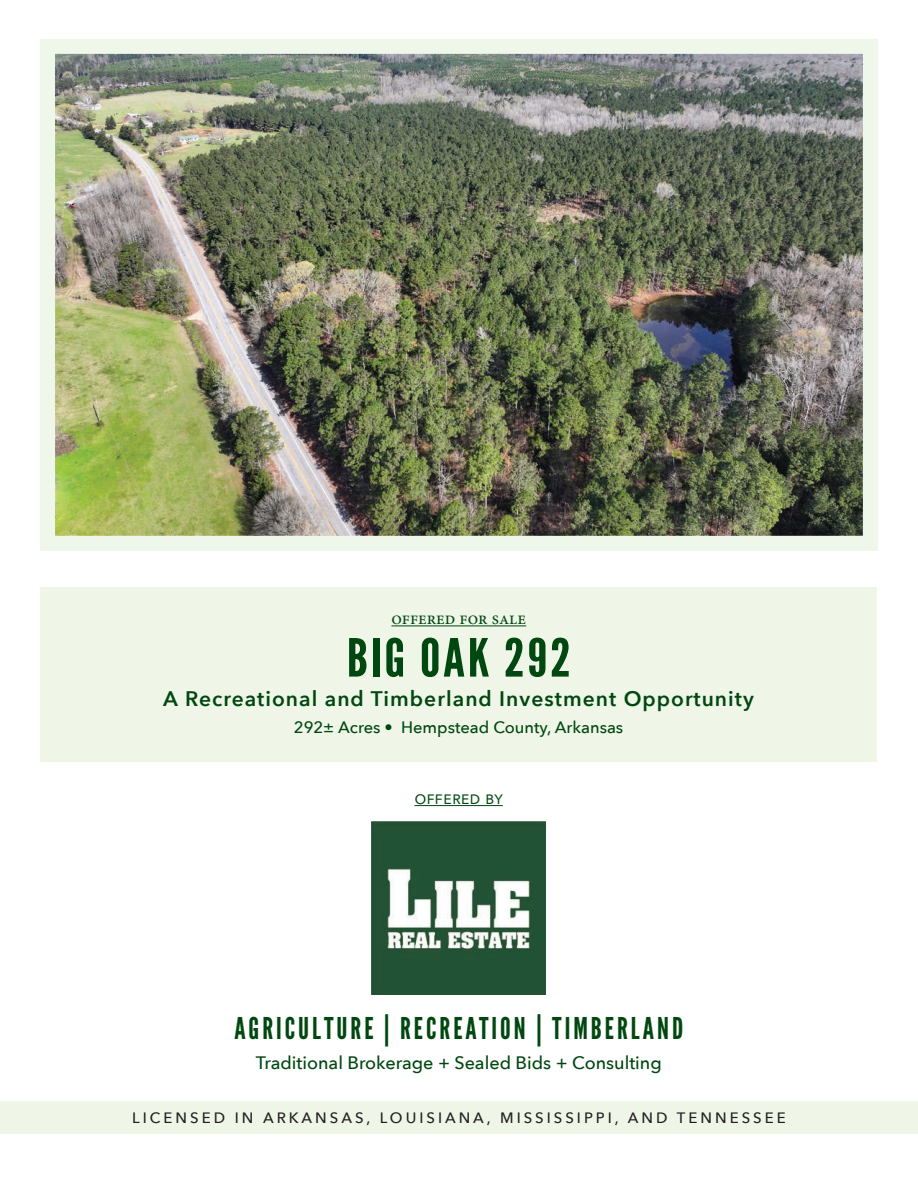
<style>
.page{position:relative;width:918px;height:1188px;background:#fff}
.page>*{position:absolute;margin:0;border:0;box-sizing:border-box;transform-origin:0 0}
.t1{font:52.5px "League Gothic";letter-spacing:.05em;color:#004710;scale:1.1 1}
.t2{font:30px "League Gothic";letter-spacing:.1em;color:#004710}
.t3{font:600 21px "Avenir Next";letter-spacing:.05em;color:#004710}
.t4{font:500 18px "Avenir Next";color:#004710}
.t5{font:18px "Minion Pro";color:#004710}
.t6{font:18px "Avenir Next";color:#004710}
.t7{font:500 16.5px "Avenir Next";color:#004710}
.t8{font:500 15px "Avenir Next";letter-spacing:.2em;color:#231f20}
</style>
<div class="page">
<img style="left:56px;top:55px;width:806px;height:480px">
<div style="left:40px;top:39px;width:838px;height:512px;border:15px solid #eff6ea"></div>
<div style="left:0;top:1102px;width:918px;height:32px;background:#eff6e8"></div>
<div style="left:40px;top:588px;width:837px;height:174px;background:#eff6e8"></div>
<hr style="left:391px;top:625px;width:135px;height:1px;background:#004710">
<img style="left:372px;top:821px;width:173px;height:174px">
<hr style="left:414px;top:805px;width:89px;height:1px;background:#004710">
<p class="t5" style="left:391px;top:606px;width:136px">offered for sale</p>
<h1 class="t1" style="left:347px;top:627px;width:205px">BIG OAK 292</h1>
<h3 class="t3" style="left:163px;top:681px;width:592px">A Recreational and Timberland Investment Opportunity</h3>
<p class="t7" style="left:294px;top:713px;width:331px">292± Acres • Hempstead County, Arkansas</p>
<p class="t6" style="left:414px;top:783px;width:90px">offered by</p>
<h2 class="t2" style="left:234px;top:1010px;width:450px">AGRICULTURE | RECREATION | TIMBERLAND</h2>
<p class="t4" style="left:256px;top:1047px;width:407px">Traditional Brokerage + Sealed Bids + Consulting</p>
<p class="t8" style="left:132px;top:1105px;width:655px">LICENSED IN ARKANSAS, LOUISIANA, MISSISSIPPI, AND TENNESSEE</p>
</div>
